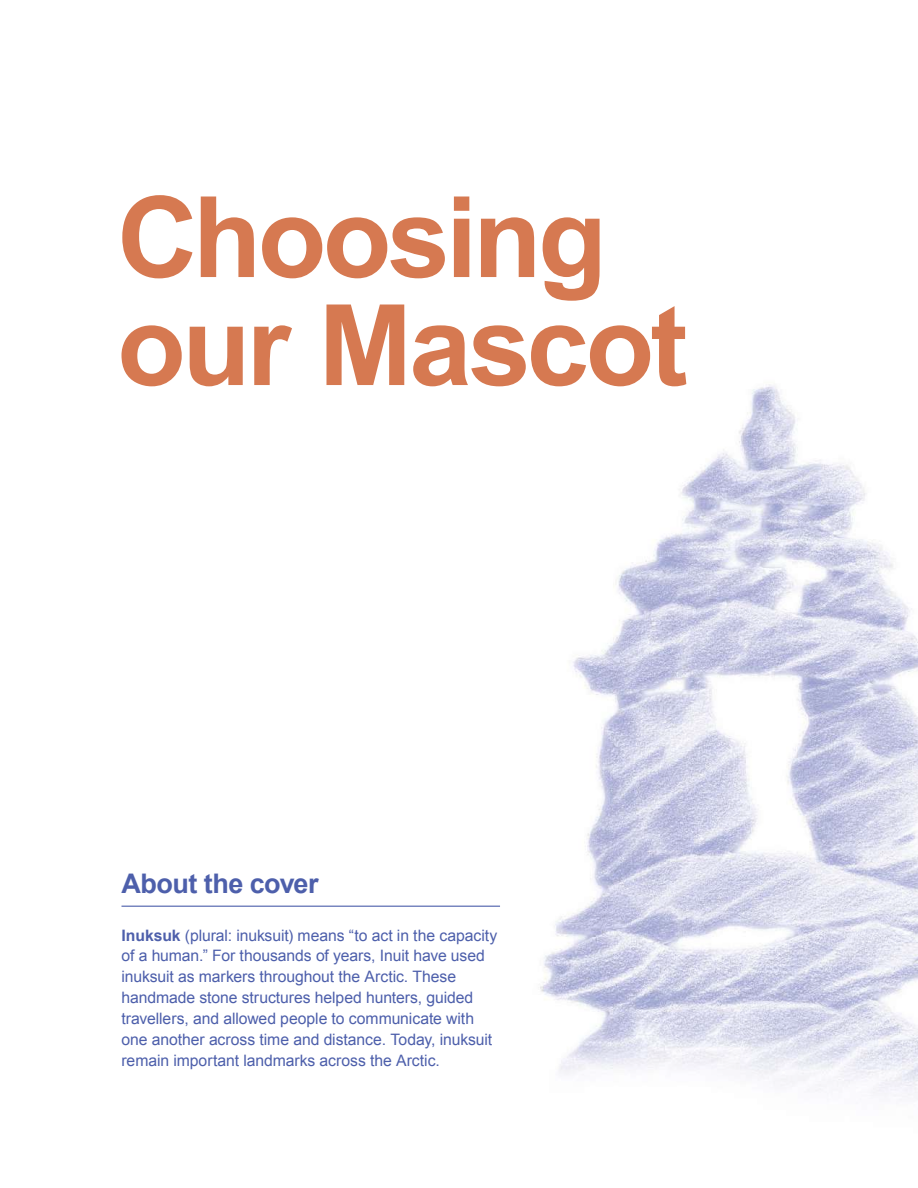
<style>
.page{position:relative;width:918px;height:1188px;background:#fff}
.page>*{position:absolute;margin:0;border:0;box-sizing:border-box;transform-origin:0 0}
.t1{font:700 112.5px/108px "Arial";letter-spacing:-.035em;color:#d67951}
.t2{font:700 27px "Arial";letter-spacing:-.02em;color:#4d5fab}
.t3{font:15.75px/21px "Arial";letter-spacing:-.005em;color:#4d5fab}
.s1{font-weight:700}
</style>
<div class="page">
<img style="left:540px;top:384px;width:378px;height:716px">
<hr style="left:122px;top:906px;width:378px;height:1px;background:#4d5fab">
<h1 class="t1" style="left:117px;top:187px;width:572px">Choosing our Mascot</h1>
<h2 class="t2" style="left:122px;top:865px;width:199px">About the cover</h2>
<p class="t3" style="left:122px;top:925px;width:377px"><span class="s1">Inuksuk</span> (plural: inuksuit) means “to act in the capacity of a human.” For thousands of years, Inuit have used inuksuit as markers throughout the Arctic. These handmade stone structures helped hunters, guided travellers, and allowed people to communicate with one another across time and distance. Today, inuksuit remain important landmarks across the Arctic.</p>
</div>
